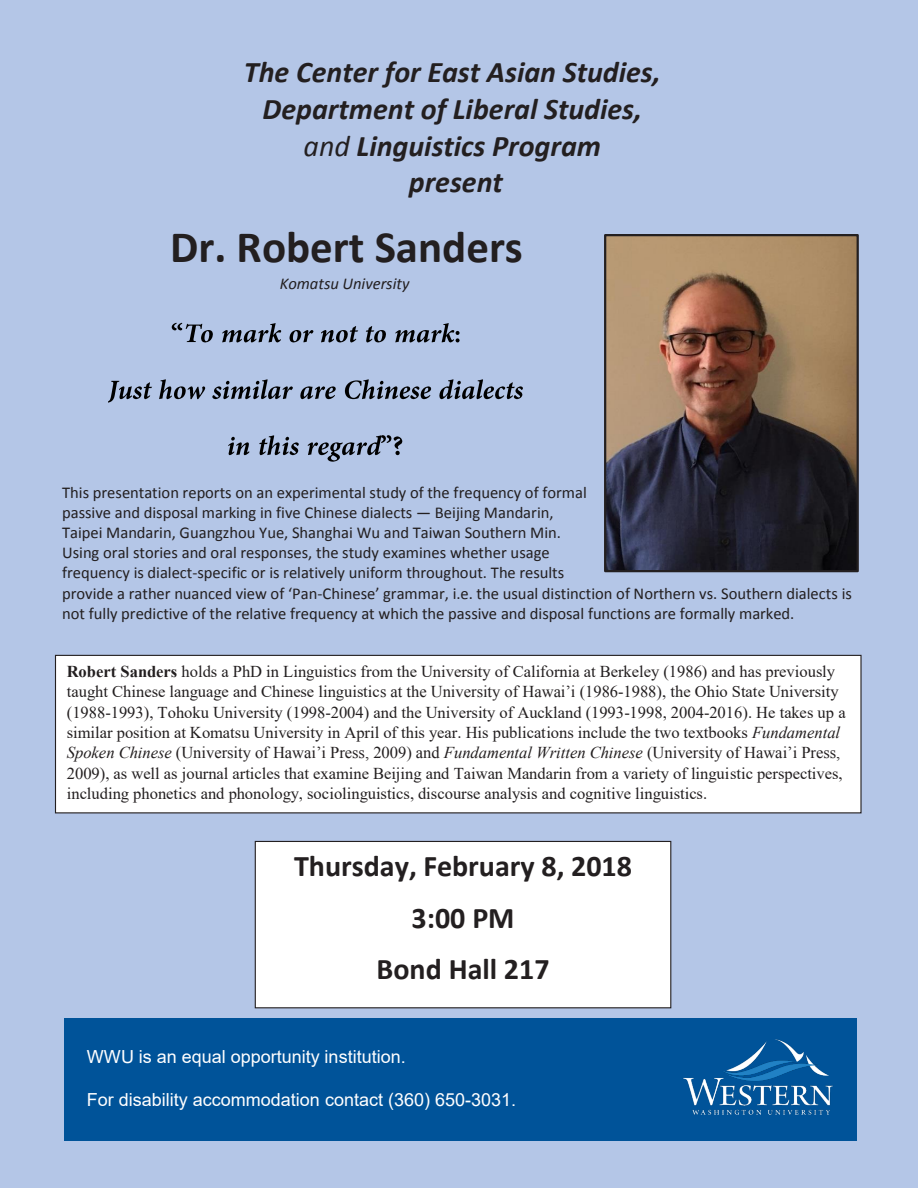
<style>
.page{position:relative;width:918px;height:1188px;background:#b4c6e7}
.page>*{position:absolute;margin:0;border:0;box-sizing:border-box;transform-origin:0 0}
.t1{font:700 45px "Calibri";color:#231f20}
.t2{font:italic 700 30px/36.6px "Calibri";color:#231f20;text-align:center}
.t3{font:700 30px/51.6px "Calibri";color:#231f20;text-align:center}
.t4{font:18px "Arial";color:#fff}
.t5{font:16.5px/20.4px "Times New Roman";color:#231f20}
.t6{font:16.5px/20.1px "Calibri";color:#231f20}
.t7{font:italic 16.5px "Calibri";color:#231f20}
.s1{font-weight:400}
.s2{font-weight:700}
.s3{font-style:italic}
</style>
<div class="page">
<img style="left:171px;top:322px;width:29px;height:21px">
<img style="left:200px;top:323px;width:260px;height:20px">
<img style="left:108px;top:379px;width:415px;height:24px">
<img style="left:228px;top:435px;width:152px;height:27px">
<img style="left:380px;top:435px;width:23px;height:21px">
<div style="left:56px;top:655px;width:805px;height:158px;background:#fff"></div>
<div style="left:55px;top:655px;width:807px;height:158px;border:1px solid #231f20"></div>
<div style="left:255px;top:841px;width:416px;height:167px;background:#fff"></div>
<div style="left:255px;top:841px;width:416px;height:167px;border:1px solid #231f20"></div>
<div style="left:65px;top:1018px;width:792px;height:123px;background:#005399"></div>
<img style="left:683px;top:1039px;width:150px;height:76px">
<img style="left:607px;top:237px;width:249px;height:332px">
<div style="left:604px;top:234px;width:255px;height:338px;border:2px solid #231f20"></div>
<p class="t2" style="left:244px;top:54px;width:418px">The Center for East Asian Studies,<br>Department of Liberal Studies, <span class="s1">and</span> Linguistics Program<br>present</p>
<p class="t1" style="left:170px;top:218px;width:354px">Dr. Robert Sanders</p>
<p class="t7" style="left:280px;top:273px;width:131px">Komatsu University</p>
<p class="t6" style="left:62px;top:482px;width:791px">This presentation reports on an experimental study of the frequency of formal<br>passive and disposal marking in five Chinese dialects — Beijing Mandarin,<br>Taipei Mandarin, Guangzhou Yue, Shanghai Wu and Taiwan Southern Min.<br>Using oral stories and oral responses, the study examines whether usage<br>frequency is dialect-specific or is relatively uniform throughout. The results<br>provide a rather nuanced view of ‘Pan-Chinese’ grammar, i.e. the usual distinction of Northern vs. Southern dialects is not fully predictive of the relative frequency at which the passive and disposal functions are formally marked.</p>
<p class="t5" style="left:67px;top:660px;width:780px"><span class="s2">Robert Sanders</span> holds a PhD in Linguistics from the University of California at Berkeley (1986) and has previously taught Chinese language and Chinese linguistics at the University of Hawai’i (1986-1988), the Ohio State University (1988-1993), Tohoku University (1998-2004) and the University of Auckland (1993-1998, 2004-2016). He takes up a similar position at Komatsu University in April of this year. His publications include the two textbooks <span class="s3">Fundamental Spoken Chinese</span> (University of Hawai’i Press, 2009) and <span class="s3">Fundamental Written Chinese</span> (University of Hawai’i Press, 2009), as well as journal articles that examine Beijing and Taiwan Mandarin from a variety of linguistic perspectives, including phonetics and phonology, sociolinguistics, discourse analysis and cognitive linguistics.</p>
<p class="t3" style="left:294px;top:840px;width:340px">Thursday, February 8, 2018<br>3:00 PM<br>Bond Hall 217</p>
<p class="t4" style="left:87px;top:1044px;width:321px">WWU is an equal opportunity institution.</p>
<p class="t4" style="left:87px;top:1088px;width:431px">For disability accommodation contact (360) 650-3031.</p>
</div>
